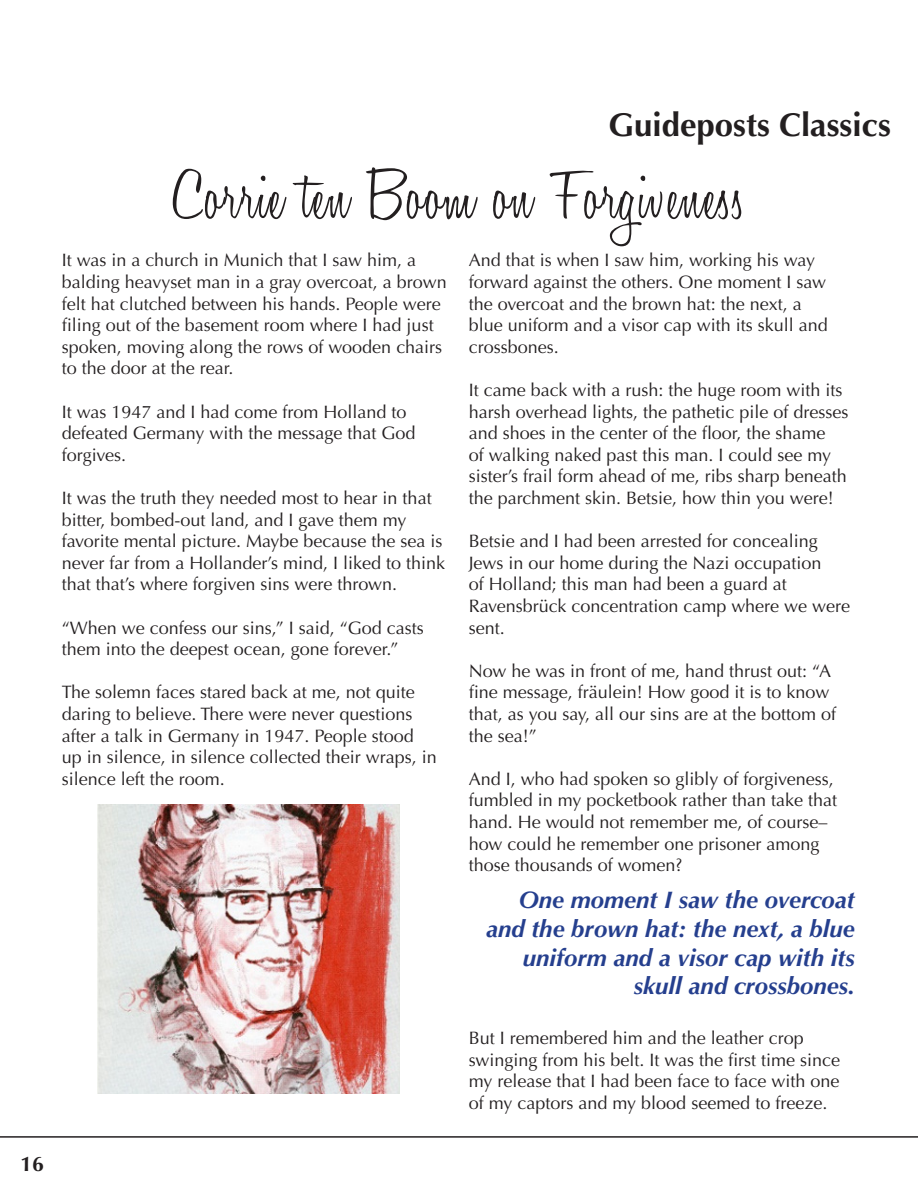
<style>
.page{position:relative;width:918px;height:1188px;background:#fff}
.page>*{position:absolute;margin:0;border:0;box-sizing:border-box;transform-origin:0 0}
.t1{font:300 72px "Honey Script";letter-spacing:.02em;color:#231f20}
.t2{font:700 33px "Optima";color:#231f20}
.t3{font:italic 700 24px/28.8px "Optima";color:#253f8e;text-align:right}
.t4{font:700 21px "Optima";color:#231f20}
.t5{font:18px/21.6px "Optima";color:#231f20}
</style>
<div class="page">
<hr style="left:0;top:1136px;width:918px;height:2px;background:#231f20">
<img style="left:97px;top:804px;width:302px;height:290px">
<p class="t4" style="left:21px;top:1151px;width:25px">16</p>
<p class="t2" style="left:609px;top:106px;width:284px">Guideposts Classics</p>
<p class="t1" style="left:173px;top:152px;width:574px">Corrie ten Boom on Forgiveness</p>
<p class="t5" style="left:62px;top:250px;width:386px">It was in a church in Munich that I saw him, a balding heavyset man in a gray overcoat, a brown felt hat clutched between his hands. People were filing out of the basement room where I had just spoken, moving along the rows of wooden chairs to the door at the rear.</p>
<p class="t5" style="left:62px;top:401px;width:355px">It was 1947 and I had come from Holland to defeated Germany with the message that God forgives.</p>
<p class="t5" style="left:62px;top:487px;width:385px">It was the truth they needed most to hear in that bitter, bombed-out land, and I gave them my favorite mental picture. Maybe because the sea is never far from a Hollander’s mind, I liked to think that that’s where forgiven sins were thrown.</p>
<p class="t5" style="left:62px;top:617px;width:364px">“When we confess our sins,” I said, “God casts them into the deepest ocean, gone forever.”</p>
<p class="t5" style="left:62px;top:682px;width:376px">The solemn faces stared back at me, not quite daring to believe. There were never questions after a talk in Germany in 1947. People stood up in silence, in silence collected their wraps, in silence left the room.</p>
<p class="t5" style="left:469px;top:250px;width:361px">And that is when I saw him, working his way forward against the others. One moment I saw the overcoat and the brown hat: the next, a blue uniform and a visor cap with its skull and crossbones.</p>
<p class="t5" style="left:469px;top:379px;width:381px">It came back with a rush: the huge room with its harsh overhead lights, the pathetic pile of dresses and shoes in the center of the floor, the shame<br>of walking naked past this man. I could see my sister’s frail form ahead of me, ribs sharp beneath the parchment skin. Betsie, how thin you were!</p>
<p class="t5" style="left:469px;top:531px;width:383px">Betsie and I had been arrested for concealing Jews in our home during the Nazi occupation<br>of Holland; this man had been a guard at Ravensbrück concentration camp where we were sent.</p>
<p class="t5" style="left:469px;top:660px;width:369px">Now he was in front of me, hand thrust out: “A fine message, fräulein! How good it is to know that, as you say, all our sins are at the bottom of the sea!”</p>
<p class="t5" style="left:469px;top:768px;width:370px">And I, who had spoken so glibly of forgiveness, fumbled in my pocketbook rather than take that hand. He would not remember me, of course– how could he remember one prisoner among those thousands of women?</p>
<p class="t3" style="left:486px;top:886px;width:370px">One moment I saw the overcoat and the brown hat: the next, a blue uniform and a visor cap with its skull and crossbones.</p>
<p class="t5" style="left:469px;top:1027px;width:373px">But I remembered him and the leather crop swinging from his belt. It was the first time since my release that I had been face to face with one of my captors and my blood seemed to freeze.</p>
</div>
